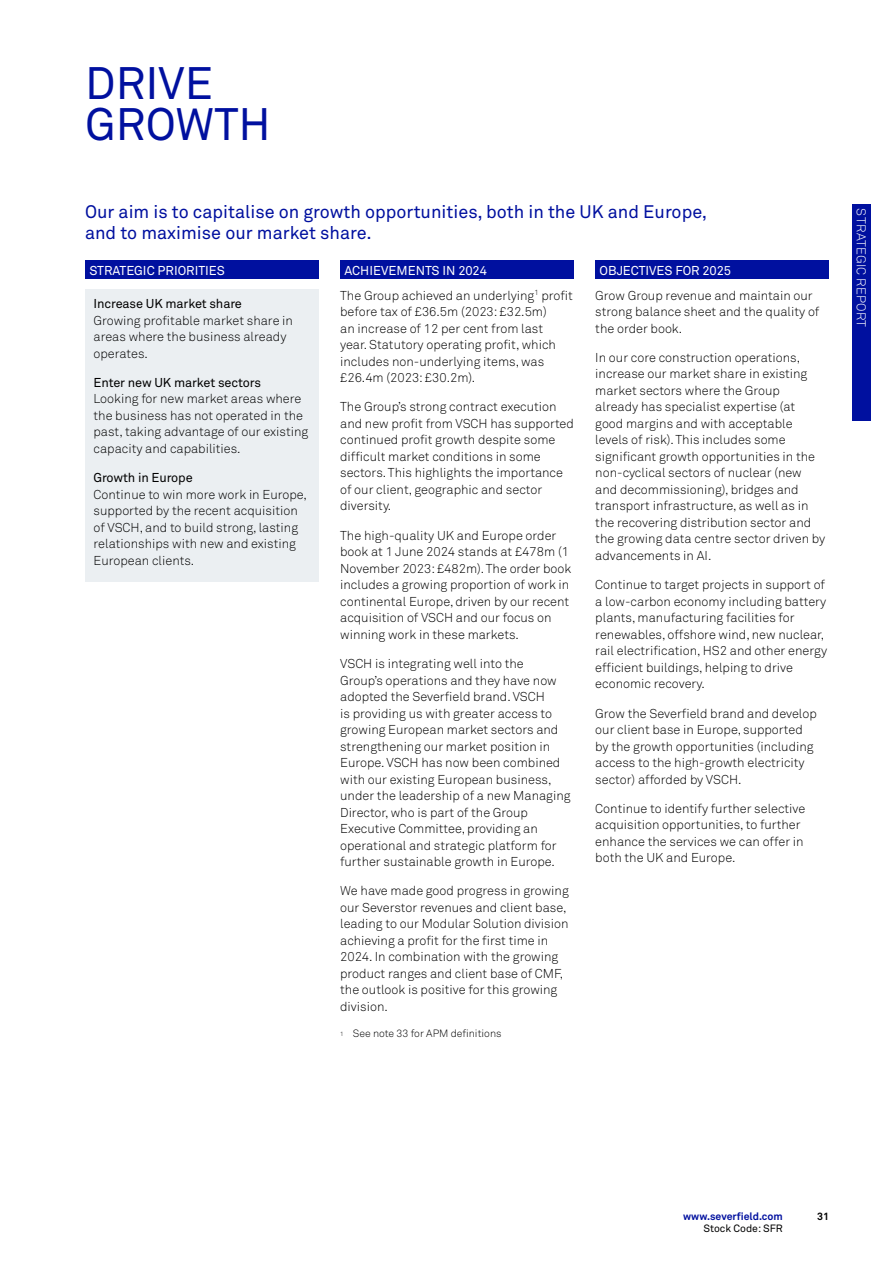
<style>
.page{position:relative;width:893px;height:1263px;background:#fff}
.page>*{position:absolute;margin:0;border:0;box-sizing:border-box;transform-origin:0 0}
.t1{font:45px/40.5px "Akkurat Std";color:#00109f}
.t2{font:18px/21px "Akkurat Std";color:#00109f}
.t3{font:300 12.75px/16.5px "Akkurat Std";color:#000}
.t4{font:12.75px "Akkurat Std";letter-spacing:-.01em;color:#000}
.t5{font:12.75px "Akkurat Std";color:#fff}
.t6{font:300 12.75px "Akkurat Std";letter-spacing:.015em;color:#fff}
.t7{font:300 10.5px "Akkurat Std";color:#000}
.t8{font:700 10.5px "Akkurat Std";color:#00109f}
.t9{font:10.5px "Akkurat Std";color:#000}
.t10{font:700 10.5px "Akkurat Std";color:#000}
.s1{font-size:6.15px}
</style>
<div class="page">
<div style="left:853px;top:204px;width:18px;height:216px;background:#00109f"></div>
<div style="left:85px;top:290px;width:234px;height:292px;background:#ebeff2"></div>
<div style="left:85px;top:261px;width:234px;height:18px;background:#00109f"></div>
<div style="left:340px;top:261px;width:234px;height:18px;background:#00109f"></div>
<div style="left:595px;top:261px;width:234px;height:18px;background:#00109f"></div>
<h1 class="t1" style="left:85px;top:63px;width:187px">DRIVE<br>GROWTH</h1>
<h2 class="t2" style="left:85px;top:202px;width:624px">Our aim is to capitalise on growth opportunities, both in the UK and Europe, and to maximise our market share.</h2>
<p class="t5" style="left:89px;top:263px;width:137px">STRATEGIC PRIORITIES</p>
<p class="t5" style="left:344px;top:263px;width:144px">ACHIEVEMENTS IN 2024</p>
<p class="t5" style="left:600px;top:263px;width:133px">OBJECTIVES FOR 2025</p>
<p class="t3" style="left:340px;top:287px;width:234px">The Group achieved an underlying<sup>1</sup> profit before tax of £36.5m (2023: £32.5m)<br>an increase of 12 per cent from last year. Statutory operating profit, which includes non-underlying items, was £26.4m (2023: £30.2m).</p>
<p class="t3" style="left:340px;top:399px;width:235px">The Group’s strong contract execution and new profit from VSCH has supported continued profit growth despite some difficult market conditions in some sectors. This highlights the importance of our client, geographic and sector diversity.</p>
<p class="t3" style="left:340px;top:527px;width:233px">The high-quality UK and Europe order book at 1 June 2024 stands at £478m (1<br>November 2023: £482m). The order book includes a growing proportion of work in continental Europe, driven by our recent acquisition of VSCH and our focus on winning work in these markets.</p>
<p class="t3" style="left:340px;top:655px;width:232px">VSCH is integrating well into the<br>Group’s operations and they have now adopted the Severfield brand. VSCH<br>is providing us with greater access to growing European market sectors and strengthening our market position in Europe. VSCH has now been combined with our existing European business, under the leadership of a new Managing Director, who is part of the Group Executive Committee, providing an operational and strategic platform for further sustainable growth in Europe.</p>
<p class="t3" style="left:340px;top:882px;width:230px">We have made good progress in growing our Severstor revenues and client base, leading to our Modular Solution division achieving a profit for the first time in 2024. In combination with the growing product ranges and client base of CMF, the outlook is positive for this growing division.</p>
<p class="t7" style="left:340px;top:1027px;width:163px"><span class="s1">1</span> See note 33 for APM definitions</p>
<p class="t3" style="left:595px;top:287px;width:226px">Grow Group revenue and maintain our strong balance sheet and the quality of the order book.</p>
<p class="t3" style="left:595px;top:349px;width:231px">In our core construction operations, increase our market share in existing market sectors where the Group already has specialist expertise (at good margins and with acceptable levels of risk). This includes some significant growth opportunities in the non-cyclical sectors of nuclear (new and decommissioning), bridges and transport infrastructure, as well as in the recovering distribution sector and the growing data centre sector driven by advancements in AI.</p>
<p class="t3" style="left:595px;top:576px;width:233px">Continue to target projects in support of a low-carbon economy including battery plants, manufacturing facilities for renewables, offshore wind, new nuclear, rail electrification, HS2 and other energy efficient buildings, helping to drive economic recovery.</p>
<p class="t3" style="left:595px;top:705px;width:223px">Grow the Severfield brand and develop our client base in Europe, supported by the growth opportunities (including access to the high-growth electricity sector) afforded by VSCH.</p>
<p class="t3" style="left:595px;top:800px;width:211px">Continue to identify further selective acquisition opportunities, to further enhance the services we can offer in both the UK and Europe.</p>
<p class="t4" style="left:94px;top:296px;width:150px">Increase UK market share</p>
<p class="t3" style="left:94px;top:312px;width:201px">Growing profitable market share in areas where the business already operates.</p>
<p class="t4" style="left:94px;top:375px;width:169px">Enter new UK market sectors</p>
<p class="t3" style="left:94px;top:391px;width:216px">Looking for new market areas where the business has not operated in the past, taking advantage of our existing capacity and capabilities.</p>
<p class="t4" style="left:94px;top:470px;width:101px">Growth in Europe</p>
<p class="t3" style="left:94px;top:486px;width:215px">Continue to win more work in Europe, supported by the recent acquisition of VSCH, and to build strong, lasting relationships with new and existing<br>European clients.</p>
<p class="t6" style="left:869px;top:208px;width:120px;rotate:90deg">STRATEGIC REPORT</p>
<p class="t8" style="left:683px;top:1210px;width:101px">www.severfield.com</p>
<p class="t10" style="left:817px;top:1210px;width:13px">31</p>
<p class="t9" style="left:703px;top:1222px;width:81px">Stock Code: SFR</p>
</div>
